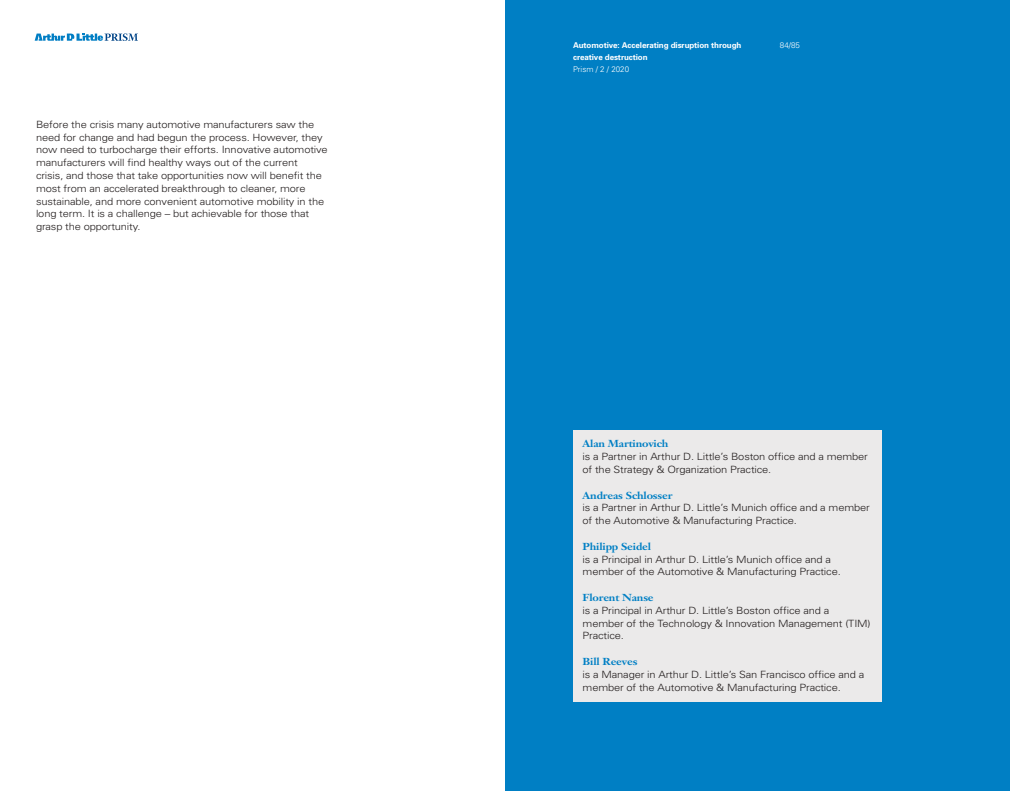
<style>
.page{position:relative;width:1010px;height:791px;background:#fff}
.page>*{position:absolute;margin:0;border:0;box-sizing:border-box;transform-origin:0 0}
.t1{font:300 10px/12.8px "Univers";letter-spacing:-.015em;color:#241f1f;scale:1.11 1}
.t2{font:700 10px "Janson Text";letter-spacing:-.015em;color:#007fc4;scale:1.11 1}
.t3{font:700 8px "Univers";letter-spacing:-.01em;color:#fff}
.t4{font:300 8px "Univers";color:#fff}
</style>
<div class="page">
<svg style="left:35px;top:33px;width:103px;height:8px"></svg>
<div style="left:505px;top:0;width:504px;height:791px;background:#007fc4"></div>
<div style="left:573px;top:430px;width:308px;height:272px;background:#ebeaea"></div>
<p class="t1" style="left:36px;top:118px;width:264px">Before the crisis many automotive manufacturers saw the need for change and had begun the process. However, they now need to turbocharge their efforts. Innovative automotive manufacturers will find healthy ways out of the current<br>crisis, and those that take opportunities now will benefit the most from an accelerated breakthrough to cleaner, more sustainable, and more convenient automotive mobility in the long term. It is a challenge – but achievable for those that grasp the opportunity.</p>
<p class="t3" style="left:573px;top:40px;width:170px">Automotive: Accelerating disruption through</p>
<p class="t4" style="left:779px;top:40px;width:22px">84/85</p>
<p class="t3" style="left:573px;top:52px;width:76px">creative destruction</p>
<p class="t4" style="left:573px;top:64px;width:58px">Prism / 2 / 2020</p>
<p class="t2" style="left:582px;top:437px;width:79px">Alan Martinovich</p>
<p class="t1" style="left:582px;top:450px;width:258px">is a Partner in Arthur D. Little’s Boston office and a member of the Strategy &amp; Organization Practice.</p>
<p class="t2" style="left:582px;top:489px;width:82px">Andreas Schlosser</p>
<p class="t1" style="left:582px;top:501px;width:260px">is a Partner in Arthur D. Little’s Munich office and a member of the Automotive &amp; Manufacturing Practice.</p>
<p class="t2" style="left:582px;top:540px;width:63px">Philipp Seidel</p>
<p class="t1" style="left:582px;top:553px;width:234px">is a Principal in Arthur D. Little’s Munich office and a member of the Automotive &amp; Manufacturing Practice.</p>
<p class="t2" style="left:582px;top:591px;width:66px">Florent Nanse</p>
<p class="t1" style="left:582px;top:604px;width:261px">is a Principal in Arthur D. Little’s Boston office and a member of the Technology &amp; Innovation Management (TIM)<br>Practice.</p>
<p class="t2" style="left:582px;top:655px;width:51px">Bill Reeves</p>
<p class="t1" style="left:582px;top:668px;width:255px">is a Manager in Arthur D. Little’s San Francisco office and a member of the Automotive &amp; Manufacturing Practice.</p>
</div>
